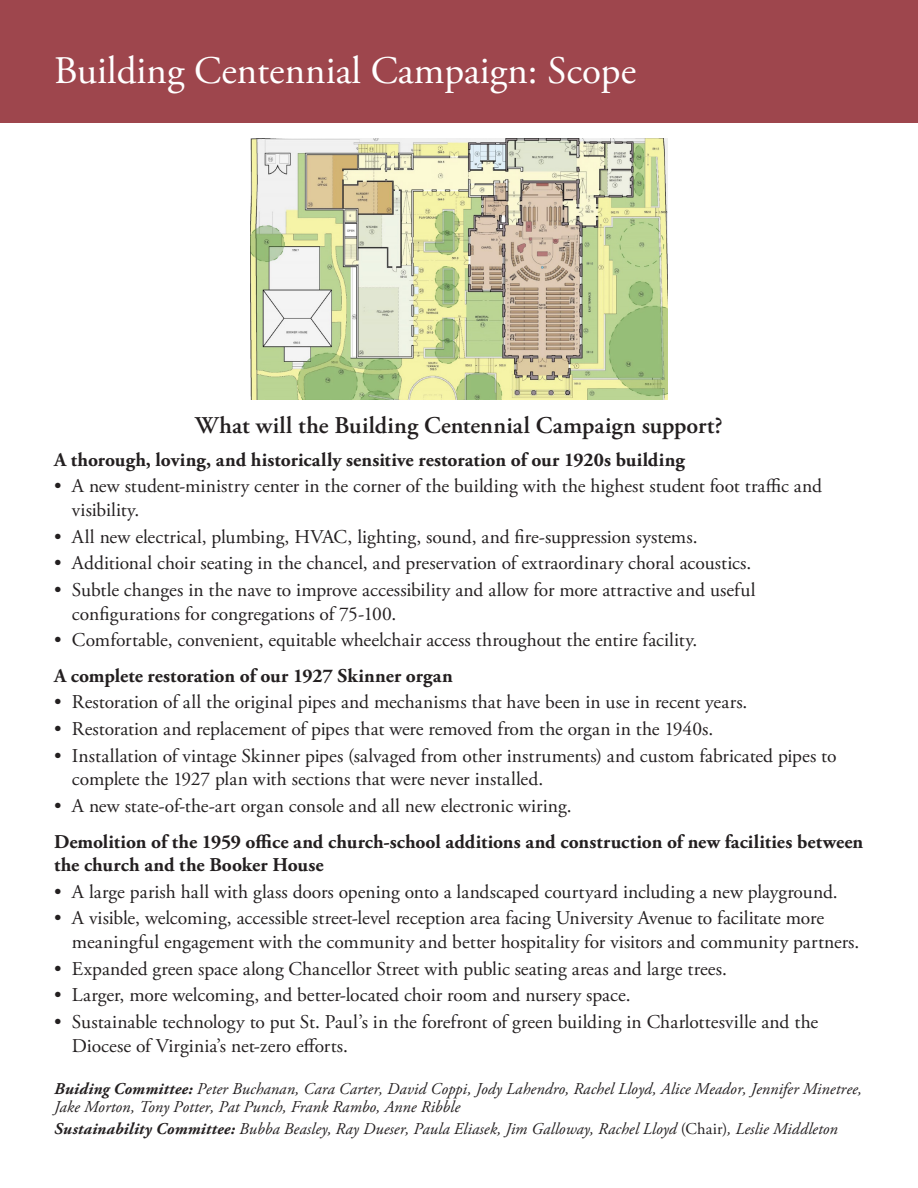
<style>
.page{position:relative;width:918px;height:1188px;background:#fff}
.page>*{position:absolute;margin:0;border:0;box-sizing:border-box;transform-origin:0 0}
.t1{font:39px "Adobe Garamond Pro";color:#fff}
.t2{font:600 24px "Adobe Garamond Pro";letter-spacing:.005em;color:#231f20}
.t3{font:19.5px/23.7px "Adobe Garamond Pro";color:#231f20}
.t4{font:700 19.5px/23.7px "Adobe Garamond Pro";letter-spacing:.005em;color:#231f20}
.t5{font:italic 16.5px/18px "Adobe Garamond Pro";letter-spacing:.005em;color:#231f20}
.s1{font-weight:700}
.s2{font-style:normal}
</style>
<div class="page">
<div style="left:0;top:0;width:918px;height:122px;background:#9e464d"></div>
<img style="left:250px;top:139px;width:418px;height:260px">
<h1 class="t1" style="left:54px;top:47px;width:584px">Building Centennial Campaign: Scope</h1>
<p class="t2" style="left:195px;top:412px;width:529px">What will the Building Centennial Campaign support?</p>
<p class="t4" style="left:54px;top:448px;width:632px">A thorough, loving, and historically sensitive restoration of our 1920s building</p>
<p class="t3" style="left:72px;top:475px;width:752px;text-indent:-18px">• A new student-ministry center in the corner of the building with the highest student foot traffic and visibility.</p>
<p class="t3" style="left:54px;top:525px;width:645px">• All new electrical, plumbing, HVAC, lighting, sound, and fire-suppression systems.</p>
<p class="t3" style="left:54px;top:552px;width:699px">• Additional choir seating in the chancel, and preservation of extraordinary choral acoustics.</p>
<p class="t3" style="left:72px;top:579px;width:685px;text-indent:-18px">• Subtle changes in the nave to improve accessibility and allow for more attractive and useful configurations for congregations of 75-100.</p>
<p class="t3" style="left:54px;top:629px;width:645px">• Comfortable, convenient, equitable wheelchair access throughout the entire facility.</p>
<p class="t4" style="left:54px;top:664px;width:400px">A complete restoration of our 1927 Skinner organ</p>
<p class="t3" style="left:54px;top:691px;width:695px">• Restoration of all the original pipes and mechanisms that have been in use in recent years.</p>
<p class="t3" style="left:54px;top:718px;width:661px">• Restoration and replacement of pipes that were removed from the organ in the 1940s.</p>
<p class="t3" style="left:72px;top:744px;width:766px;text-indent:-18px">• Installation of vintage Skinner pipes (salvaged from other instruments) and custom fabricated pipes to complete the 1927 plan with sections that were never installed.</p>
<p class="t3" style="left:54px;top:795px;width:519px">• A new state-of-the-art organ console and all new electronic wiring.</p>
<p class="t4" style="left:54px;top:830px;width:811px">Demolition of the 1959 office and church-school additions and construction of new facilities between the church and the Booker House</p>
<p class="t3" style="left:54px;top:880px;width:785px">• A large parish hall with glass doors opening onto a landscaped courtyard including a new playground.</p>
<p class="t3" style="left:72px;top:907px;width:789px;text-indent:-18px">• A visible, welcoming, accessible street-level reception area facing University Avenue to facilitate more meaningful engagement with the community and better hospitality for visitors and community partners.</p>
<p class="t3" style="left:54px;top:957px;width:674px">• Expanded green space along Chancellor Street with public seating areas and large trees.</p>
<p class="t3" style="left:54px;top:984px;width:578px">• Larger, more welcoming, and better-located choir room and nursery space.</p>
<p class="t3" style="left:72px;top:1011px;width:748px;text-indent:-18px">• Sustainable technology to put St. Paul’s in the forefront of green building in Charlottesville and the<br>Diocese of Virginia’s net-zero efforts.</p>
<p class="t5" style="left:54px;top:1080px;width:810px"><span class="s1">Buiding Committee:</span> Peter Buchanan, Cara Carter, David Coppi, Jody Lahendro, Rachel Lloyd, Alice Meador, Jennifer Minetree,<br>Jake Morton, Tony Potter, Pat Punch, Frank Rambo, Anne Ribble</p>
<p class="t5" style="left:54px;top:1120px;width:785px"><span class="s1">Sustainability Committee:</span> Bubba Beasley, Ray Dueser, Paula Eliasek, Jim Galloway, Rachel Lloyd <span class="s2">(Chair)</span>, Leslie Middleton</p>
</div>
